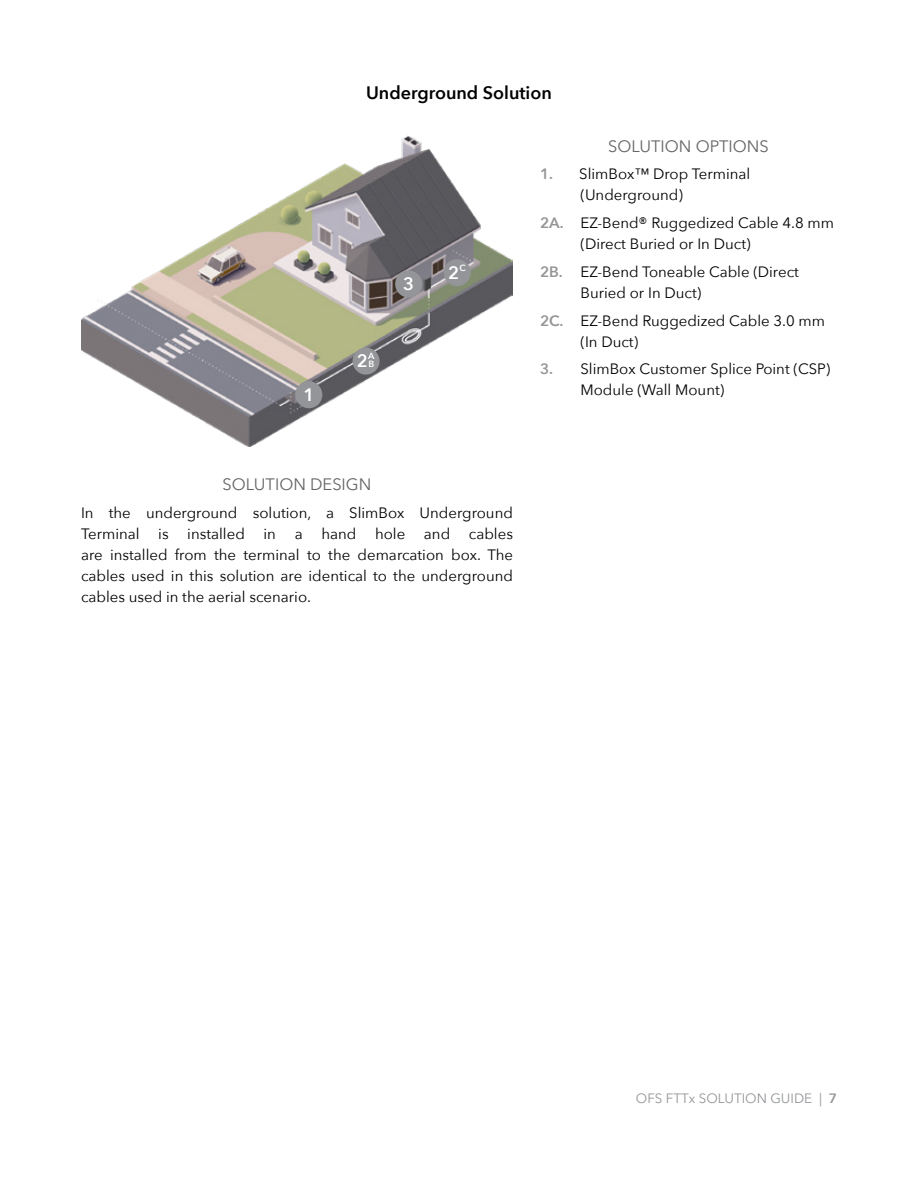
<style>
.page{position:relative;width:918px;height:1188px;background:#fff}
.page>*{position:absolute;margin:0;border:0;box-sizing:border-box;transform-origin:0 0}
.t1{font:600 18px "Avenir Next";color:#000}
.t2{font:600 18px "Avenir Next";color:#fff}
.t3{font:16.5px "Avenir Next";color:#636466}
.t4{font:15px/21px "Avenir Next";color:#000}
.t5{font:13.5px "Avenir Next";color:#939598}
.t6{font:600 9px "Avenir Next";color:#fff}
.s1{font-weight:600;color:#949596}
.s2{font-weight:600}
</style>
<div class="page">
<img style="left:81px;top:135px;width:432px;height:311px">
<div style="left:295px;top:381px;width:27px;height:27px;background:#939598;border-radius:50%"></div>
<div style="left:353px;top:348px;width:27px;height:27px;background:#939598;border-radius:50%"></div>
<div style="left:395px;top:271px;width:27px;height:27px;background:#939598;border-radius:50%"></div>
<div style="left:444px;top:259px;width:27px;height:27px;background:#939598;border-radius:50%"></div>
<p class="t2" style="left:304px;top:379px;width:12px">1</p>
<p class="t1" style="left:366px;top:77px;width:187px">Underground Solution</p>
<p class="t2" style="left:357px;top:346px;width:19px">2<sup>A</sup></p>
<p class="t6" style="left:369px;top:356px;width:7px">B</p>
<p class="t2" style="left:403px;top:269px;width:12px">3</p>
<p class="t2" style="left:448px;top:257px;width:19px">2<sup>C</sup></p>
<p class="t3" style="left:608px;top:132px;width:162px">SOLUTION OPTIONS</p>
<p class="t4" style="left:580px;top:163px;width:171px;text-indent:-40px"><span class="s1">1.</span> SlimBox™ Drop Terminal (Underground)</p>
<p class="t4" style="left:580px;top:212px;width:255px;text-indent:-40px"><span class="s1">2A.</span> EZ-Bend® Ruggedized Cable 4.8 mm (Direct Buried or In Duct)</p>
<p class="t4" style="left:580px;top:260px;width:220px;text-indent:-40px"><span class="s1">2B.</span> EZ-Bend Toneable Cable (Direct<br>Buried or In Duct)</p>
<p class="t4" style="left:580px;top:309px;width:246px;text-indent:-40px"><span class="s1">2C.</span> EZ-Bend Ruggedized Cable 3.0 mm (In Duct)</p>
<p class="t4" style="left:580px;top:358px;width:251px;text-indent:-40px"><span class="s1">3.</span> SlimBox Customer Splice Point (CSP)<br>Module (Wall Mount)</p>
<p class="t3" style="left:223px;top:470px;width:150px">SOLUTION DESIGN</p>
<p class="t4" style="left:81px;top:501px;width:434px;text-align:justify">In the underground solution, a SlimBox Underground Terminal is installed in a hand hole and cables are installed from the terminal to the demarcation box. The cables used in this solution are identical to the underground cables used in the aerial scenario.</p>
<p class="t5" style="left:636px;top:1087px;width:203px">OFS FTTx SOLUTION GUIDE | <span class="s2">7</span></p>
</div>
